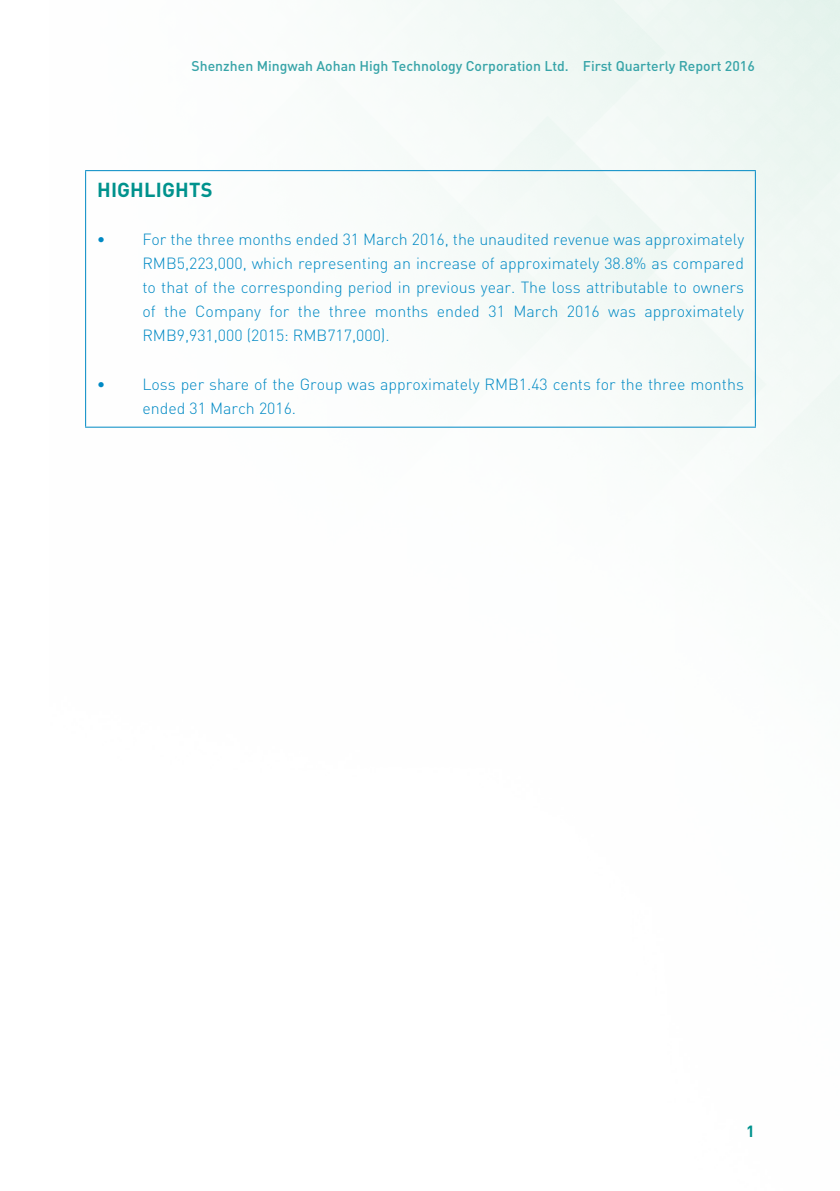
<style>
.page{position:relative;width:840px;height:1191px;background:#fff}
.page>*{position:absolute;margin:0;border:0;box-sizing:border-box;transform-origin:0 0}
.t1{font:700 20px "DIN Pro";letter-spacing:.01em;color:#00928d}
.t2{font:300 16px/24px "DIN Pro";color:#0089c4;text-align:justify}
.t3{font:700 16px "DIN Pro";color:#00928d}
.t4{font:500 14px "DIN Pro";color:#37a4a8}
</style>
<div class="page">
<img style="left:86px;top:0;width:753px;height:559px">
<hr style="left:85px;top:170px;width:670px;height:1px;background:#0089c4">
<hr style="left:85px;top:171px;width:1px;height:256px;background:#0089c4">
<hr style="left:754px;top:171px;width:1px;height:256px;background:#0089c4">
<hr style="left:85px;top:427px;width:670px;height:1px;background:#0089c4">
<p class="t4" style="left:191px;top:56px;width:564px">Shenzhen Mingwah Aohan High Technology Corporation Ltd. First Quarterly Report 2016</p>
<p class="t1" style="left:97px;top:177px;width:117px">HIGHLIGHTS</p>
<p class="t2" style="left:142px;top:227px;width:603px;text-indent:-45px">• For the three months ended 31 March 2016, the unaudited revenue was approximately RMB5,223,000, which representing an increase of approximately 38.8% as compared to that of the corresponding period in previous year. The loss attributable to owners of the Company for the three months ended 31 March 2016 was approximately RMB9,931,000 (2015: RMB717,000).</p>
<p class="t2" style="left:142px;top:371px;width:602px;text-indent:-45px">• Loss per share of the Group was approximately RMB1.43 cents for the three months ended 31 March 2016.</p>
<p class="t3" style="left:745px;top:1120px;width:10px">1</p>
</div>
